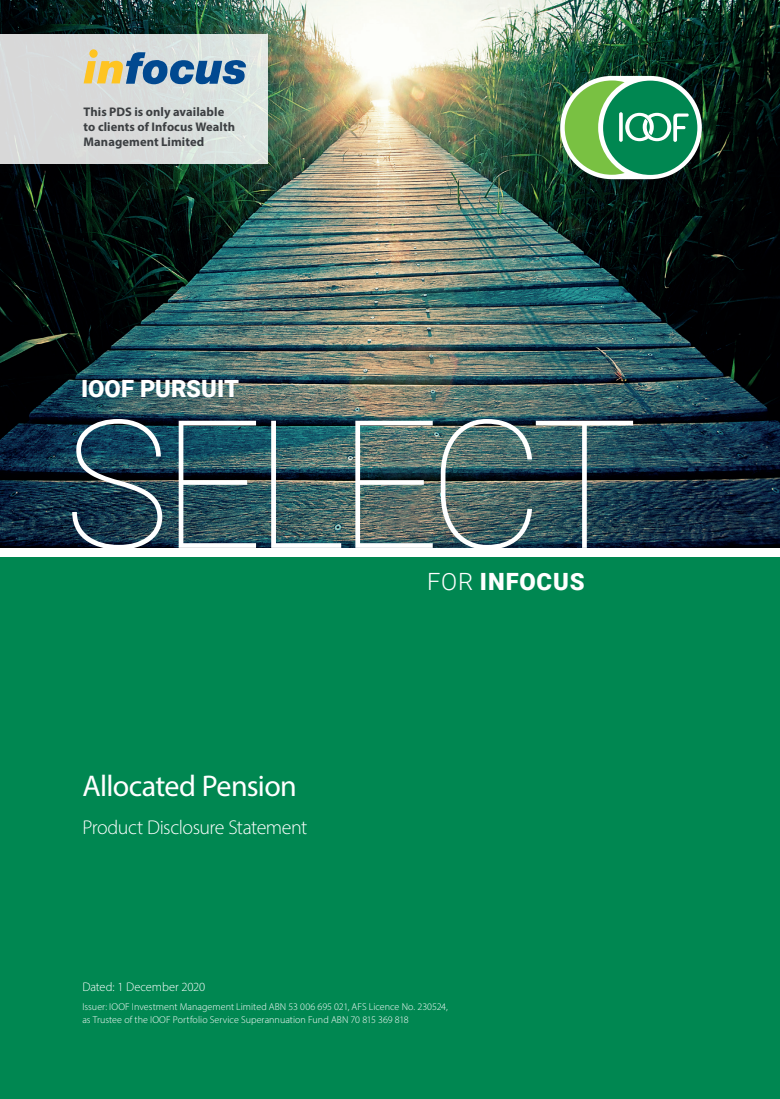
<style>
.page{position:relative;width:780px;height:1099px;background:#fff}
.page>*{position:absolute;margin:0;border:0;box-sizing:border-box;transform-origin:0 0}
.t1{font:100 178.75px "Roboto";letter-spacing:-.05em;color:#fff}
.t2{font:30px "Myriad Pro";letter-spacing:-.02em;color:#fff}
.t3{font:900 23.75px "Roboto";letter-spacing:.005em;color:#fff}
.t4{font:900 23.75px "Roboto";letter-spacing:.035em;color:#fff}
.t5{font:300 20px "Myriad Pro";letter-spacing:-.025em;color:#fff}
.t6{font:700 12.5px/15px "Myriad Pro";letter-spacing:.005em;color:#3c3f42}
._05_Date{font:300 12.5px "Myriad Pro";letter-spacing:-.005em;color:#fff}
._00_Disclaimer{font:300 10px/12.5px "Myriad Pro";letter-spacing:.005em;color:#fff}
.s1{font-weight:300}
</style>
<div class="page">
<div style="left:0;top:553px;width:780px;height:545px;background:#008751"></div>
<img style="left:0;top:0;width:780px;height:548px">
<div style="left:560px;top:76px;width:141px;height:103px;background:#fff;border-radius:52px"></div>
<div style="left:603px;top:81px;width:94px;height:94px;background:#008751;border-radius:50%"></div>
<svg style="left:547px;top:80px;width:141px;height:96px"></svg>
<div style="left:0;top:548px;width:780px;height:8px;background:#fff"></div>
<div style="left:0;top:34px;width:267px;height:130px;background:linear-gradient(to right,#d6d5d7,#dce5e1)"></div>
<div style="left:89px;top:49px;width:9px;height:9px;background:#fec422;border-radius:50%"></div>
<svg style="left:84px;top:52px;width:162px;height:33px;background:#90a6ac"></svg>
<p class="t6" style="left:84px;top:104px;width:153px">This PDS is only available to clients of Infocus Wealth<br>Management Limited</p>
<h3 class="t3" style="left:81px;top:372px;width:159px">IOOF PURSUIT</h3>
<h1 class="t1" style="left:64px;top:359px;width:575px">SELECT</h1>
<h2 class="t2" style="left:82px;top:767px;width:216px">Allocated Pension</h2>
<h3 class="t5" style="left:82px;top:815px;width:226px">Product Disclosure Statement</h3>
<h3 class="t4" style="left:427px;top:564px;width:159px"><span class="s1">FOR</span> INFOCUS</h3>
<p class="_05_Date" style="left:82px;top:978px;width:124px">Dated: 1 December 2020</p>
<p class="_00_Disclaimer" style="left:82px;top:1000px;width:367px">Issuer: IOOF Investment Management Limited ABN 53 006 695 021, AFS Licence No. 230524, as Trustee of the IOOF Portfolio Service Superannuation Fund ABN 70 815 369 818</p>
</div>
